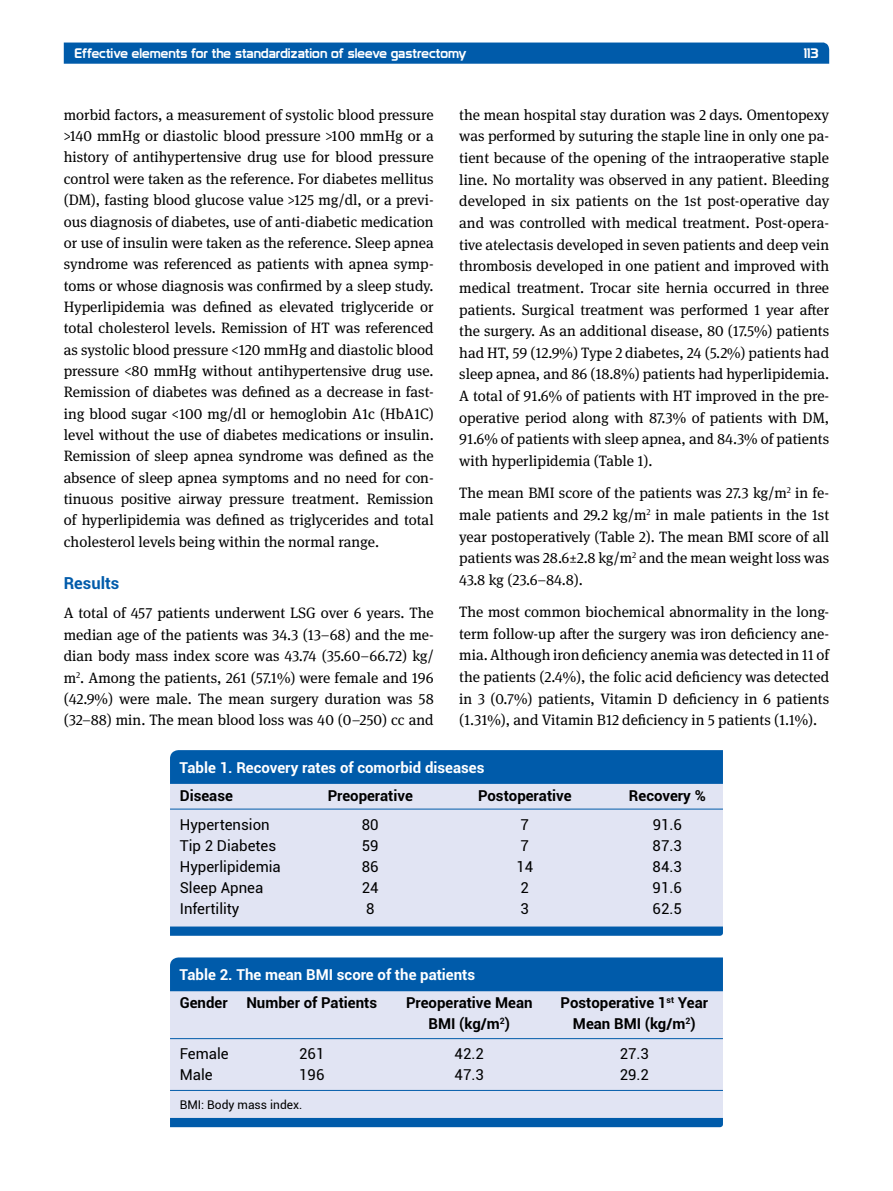
<style>
.page{position:relative;width:893px;height:1191px;background:#fff}
.page>*{position:absolute;margin:0;border:0;box-sizing:border-box;transform-origin:0 0}
.t1{font:700 16.5px "Roboto";color:#005baa}
.t2{font:15px/21.3px "DG Meta Serif Science";color:#000;text-align:justify}
.t3{font:15px "Roboto";color:#000}
.t4{font:700 15px "Roboto";color:#000}
.t5{font:700 15px "Roboto";color:#fff}
.t6{font:13.5px "Prototype";color:#fff}
.t7{font:12px "Roboto";color:#000}
</style>
<div class="page">
<div style="left:64px;top:43px;width:765px;height:21px;background:#005baa"></div>
<div style="left:170px;top:783px;width:553px;height:147px;background:#e1e4f3"></div>
<div style="left:170px;top:750px;width:553px;height:34px;background:#005baa"></div>
<svg style="left:170px;top:926px;width:553px;height:9px;background:#0d63ae"></svg>
<hr style="left:170px;top:808px;width:553px;height:1px;background:#005baa">
<div style="left:170px;top:990px;width:553px;height:131px;background:#e1e4f3"></div>
<div style="left:170px;top:957px;width:553px;height:34px;background:#005baa"></div>
<div style="left:170px;top:1118px;width:553px;height:9px;background:#005baa"></div>
<hr style="left:170px;top:1038px;width:553px;height:1px;background:#005baa">
<hr style="left:170px;top:1090px;width:553px;height:1px;background:#005baa">
<p class="t6" style="left:74px;top:45px;width:393px">Effective elements for the standardization of sleeve gastrectomy</p>
<p class="t6" style="left:804px;top:45px;width:16px">113</p>
<p class="t2" style="left:64px;top:104px;width:371px">morbid factors, a measurement of systolic blood pressure &gt;140 mmHg or diastolic blood pressure &gt;100 mmHg or a history of antihypertensive drug use for blood pressure control were taken as the reference. For diabetes mellitus (DM), fasting blood glucose value &gt;125 mg/dl, or a previ&shy;ous diagnosis of diabetes, use of anti-diabetic medication or use of insulin were taken as the reference. Sleep apnea syndrome was referenced as patients with apnea symp&shy;toms or whose diagnosis was confirmed by a sleep study.<br>Hyperlipidemia was defined as elevated triglyceride or total cholesterol levels. Remission of HT was referenced as systolic blood pressure &lt;120 mmHg and diastolic blood pressure &lt;80 mmHg without antihypertensive drug use.<br>Remission of diabetes was defined as a decrease in fast&shy;ing blood sugar &lt;100 mg/dl or hemoglobin A1c (HbA1C) level without the use of diabetes medications or insulin.<br>Remission of sleep apnea syndrome was defined as the absence of sleep apnea symptoms and no need for con&shy;tinuous positive airway pressure treatment. Remission of hyperlipidemia was defined as triglycerides and total cholesterol levels being within the normal range.</p>
<p class="t1" style="left:64px;top:571px;width:57px">Results</p>
<p class="t2" style="left:64px;top:602px;width:371px">A total of 457 patients underwent LSG over 6 years. The median age of the patients was 34.3 (13–68) and the me&shy;dian body mass index score was 43.74 (35.60–66.72) kg/ m<sup>2</sup>. Among the patients, 261 (57.1%) were female and 196 (42.9%) were male. The mean surgery duration was 58 (32–88) min. The mean blood loss was 40 (0–250) cc and</p>
<p class="t2" style="left:459px;top:103px;width:371px">the mean hospital stay duration was 2 days. Omentopexy was performed by suturing the staple line in only one pa&shy;tient because of the opening of the intraoperative staple line. No mortality was observed in any patient. Bleeding developed in six patients on the 1st post-operative day and was controlled with medical treatment. Post-opera&shy;tive atelectasis developed in seven patients and deep vein thrombosis developed in one patient and improved with medical treatment. Trocar site hernia occurred in three patients. Surgical treatment was performed 1 year after the surgery. As an additional disease, 80 (17.5%) patients had HT, 59 (12.9%) Type 2 diabetes, 24 (5.2%) patients had sleep apnea, and 86 (18.8%) patients had hyperlipidemia.<br>A total of 91.6% of patients with HT improved in the pre&shy;operative period along with 87.3% of patients with DM, 91.6% of patients with sleep apnea, and 84.3% of patients with hyperlipidemia (Table 1).</p>
<p class="t2" style="left:459px;top:482px;width:371px">The mean BMI score of the patients was 27.3 kg/m<sup>2</sup> in fe&shy;male patients and 29.2 kg/m<sup>2</sup> in male patients in the 1st year postoperatively (Table 2). The mean BMI score of all patients was 28.6±2.8 kg/m<sup>2</sup> and the mean weight loss was 43.8 kg (23.6–84.8).</p>
<p class="t2" style="left:459px;top:601px;width:371px">The most common biochemical abnormality in the long&shy;term follow-up after the surgery was iron deficiency ane&shy;mia. Although iron deficiency anemia was detected in 11 of the patients (2.4%), the folic acid deficiency was detected in 3 (0.7%) patients, Vitamin D deficiency in 6 patients (1.31%), and Vitamin B12 deficiency in 5 patients (1.1%).</p>
<p class="t5" style="left:180px;top:757px;width:306px">Table 1. Recovery rates of comorbid diseases</p>
<p class="t4" style="left:180px;top:785px;width:55px">Disease</p>
<p class="t4" style="left:328px;top:785px;width:87px">Preoperative</p>
<p class="t4" style="left:478px;top:785px;width:95px">Postoperative</p>
<p class="t4" style="left:629px;top:785px;width:78px">Recovery %</p>
<p class="t3" style="left:180px;top:814px;width:91px">Hypertension</p>
<p class="t3" style="left:362px;top:814px;width:18px">80</p>
<p class="t3" style="left:521px;top:814px;width:10px">7</p>
<p class="t3" style="left:653px;top:814px;width:31px">91.6</p>
<p class="t3" style="left:180px;top:835px;width:98px">Tip 2 Diabetes</p>
<p class="t3" style="left:362px;top:835px;width:18px">59</p>
<p class="t3" style="left:521px;top:835px;width:10px">7</p>
<p class="t3" style="left:653px;top:835px;width:31px">87.3</p>
<p class="t3" style="left:180px;top:856px;width:103px">Hyperlipidemia</p>
<p class="t3" style="left:362px;top:856px;width:18px">86</p>
<p class="t3" style="left:516px;top:856px;width:18px">14</p>
<p class="t3" style="left:653px;top:856px;width:31px">84.3</p>
<p class="t3" style="left:180px;top:877px;width:85px">Sleep Apnea</p>
<p class="t3" style="left:362px;top:877px;width:18px">24</p>
<p class="t3" style="left:521px;top:877px;width:10px">2</p>
<p class="t3" style="left:653px;top:877px;width:31px">91.6</p>
<p class="t3" style="left:180px;top:898px;width:61px">Infertility</p>
<p class="t3" style="left:366px;top:898px;width:10px">8</p>
<p class="t3" style="left:521px;top:898px;width:10px">3</p>
<p class="t3" style="left:653px;top:898px;width:31px">62.5</p>
<p class="t5" style="left:180px;top:964px;width:297px">Table 2. The mean BMI score of the patients</p>
<p class="t4" style="left:180px;top:992px;width:199px">Gender Number of Patients</p>
<p class="t4" style="left:406px;top:992px;width:128px">Preoperative Mean</p>
<p class="t4" style="left:561px;top:992px;width:149px">Postoperative 1<sup>st</sup> Year</p>
<p class="t4" style="left:428px;top:1013px;width:83px">BMI (kg/m<sup>2</sup>)</p>
<p class="t4" style="left:573px;top:1013px;width:124px">Mean BMI (kg/m<sup>2</sup>)</p>
<p class="t3" style="left:180px;top:1042px;width:50px">Female</p>
<p class="t3" style="left:299px;top:1042px;width:27px">261</p>
<p class="t3" style="left:455px;top:1042px;width:31px">42.2</p>
<p class="t3" style="left:620px;top:1042px;width:31px">27.3</p>
<p class="t3" style="left:180px;top:1063px;width:34px">Male</p>
<p class="t3" style="left:299px;top:1063px;width:27px">196</p>
<p class="t3" style="left:455px;top:1063px;width:31px">47.3</p>
<p class="t3" style="left:620px;top:1063px;width:31px">29.2</p>
<p class="t7" style="left:180px;top:1096px;width:124px">BMI: Body mass index.</p>
</div>
